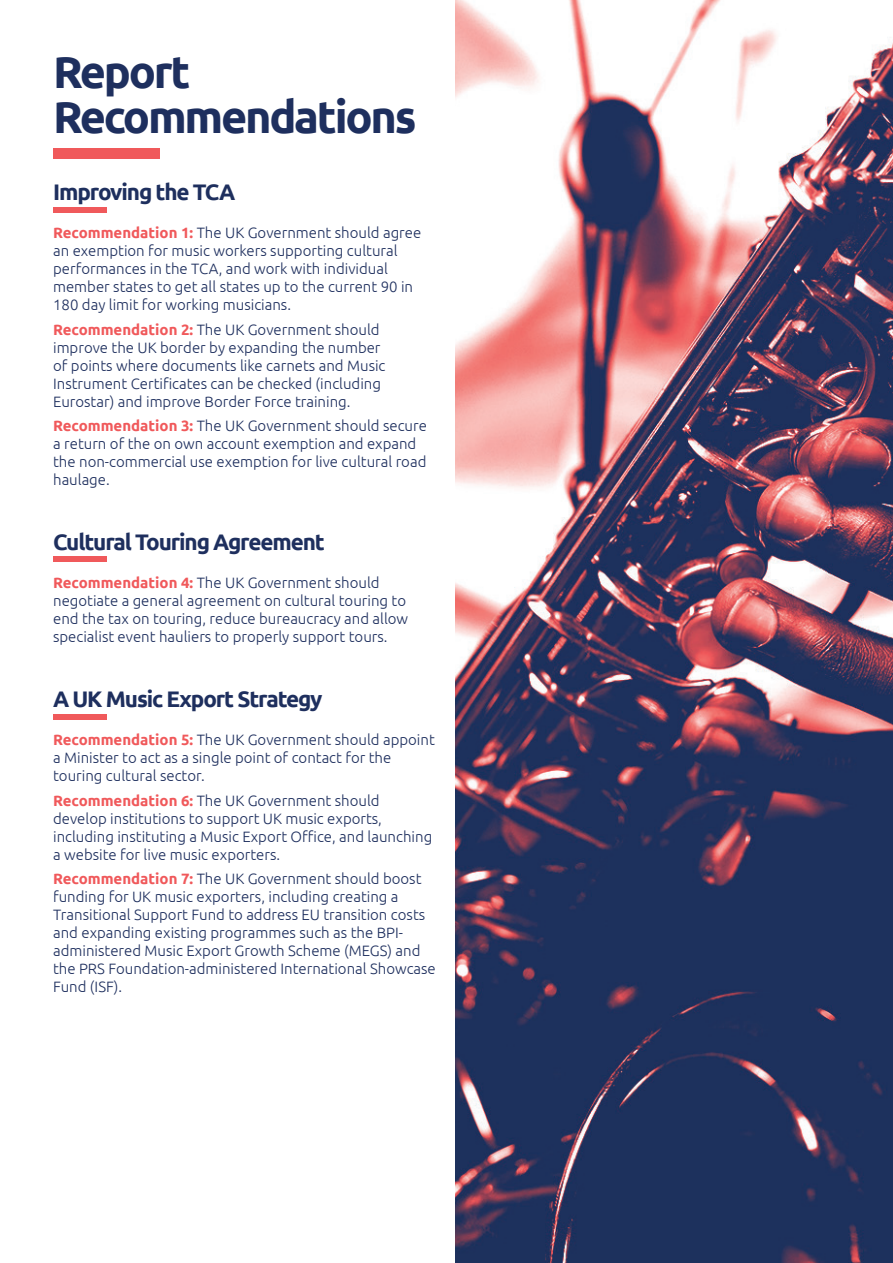
<style>
.page{position:relative;width:893px;height:1263px;background:#fff}
.page>*{position:absolute;margin:0;border:0;box-sizing:border-box;transform-origin:0 0}
.t1{font:700 45px "Ubuntu";letter-spacing:-.05em;color:#1e2f5e}
.t2{font:700 22.5px "Ubuntu";letter-spacing:-.05em;color:#1e2f5e}
.t3{font:300 15px/18px "Ubuntu";color:#1e2f5e}
.s1{font-weight:700;color:#f0595b}
</style>
<div class="page">
<div style="left:53px;top:207px;width:53px;height:5px;background:#f0595b"></div>
<div style="left:53px;top:557px;width:53px;height:5px;background:#f0595b"></div>
<div style="left:53px;top:714px;width:53px;height:5px;background:#f0595b"></div>
<img style="left:455px;top:0;width:438px;height:1263px">
<div style="left:53px;top:148px;width:106px;height:11px;background:#f0595b"></div>
<p class="t1" style="left:53px;top:45px;width:139px">Report</p>
<p class="t1" style="left:53px;top:90px;width:365px">Recommendations</p>
<p class="t2" style="left:53px;top:178px;width:184px">Improving the TCA</p>
<p class="t3" style="left:53px;top:224px;width:370px"><span class="s1">Recommendation 1:</span> The UK Government should agree an exemption for music workers supporting cultural performances in the TCA, and work with individual member states to get all states up to the current 90 in 180 day limit for working musicians.</p>
<p class="t3" style="left:53px;top:320px;width:334px"><span class="s1">Recommendation 2:</span> The UK Government should improve the UK border by expanding the number of points where documents like carnets and Music Instrument Certificates can be checked (including Eurostar) and improve Border Force training.</p>
<p class="t3" style="left:53px;top:416px;width:375px"><span class="s1">Recommendation 3:</span> The UK Government should secure a return of the on own account exemption and expand the non-commercial use exemption for live cultural road haulage.</p>
<p class="t2" style="left:53px;top:528px;width:273px">Cultural Touring Agreement</p>
<p class="t3" style="left:53px;top:573px;width:357px"><span class="s1">Recommendation 4:</span> The UK Government should negotiate a general agreement on cultural touring to end the tax on touring, reduce bureaucracy and allow specialist event hauliers to properly support tours.</p>
<p class="t2" style="left:53px;top:685px;width:271px">A UK Music Export Strategy</p>
<p class="t3" style="left:53px;top:730px;width:383px"><span class="s1">Recommendation 5:</span> The UK Government should appoint a Minister to act as a single point of contact for the touring cultural sector.</p>
<p class="t3" style="left:53px;top:791px;width:381px"><span class="s1">Recommendation 6:</span> The UK Government should develop institutions to support UK music exports, including instituting a Music Export Office, and launching a website for live music exporters.</p>
<p class="t3" style="left:53px;top:869px;width:384px"><span class="s1">Recommendation 7:</span> The UK Government should boost funding for UK music exporters, including creating a Transitional Support Fund to address EU transition costs and expanding existing programmes such as the BPI&shy;administered Music Export Growth Scheme (MEGS) and the PRS Foundation-administered International Showcase Fund (ISF).</p>
</div>
